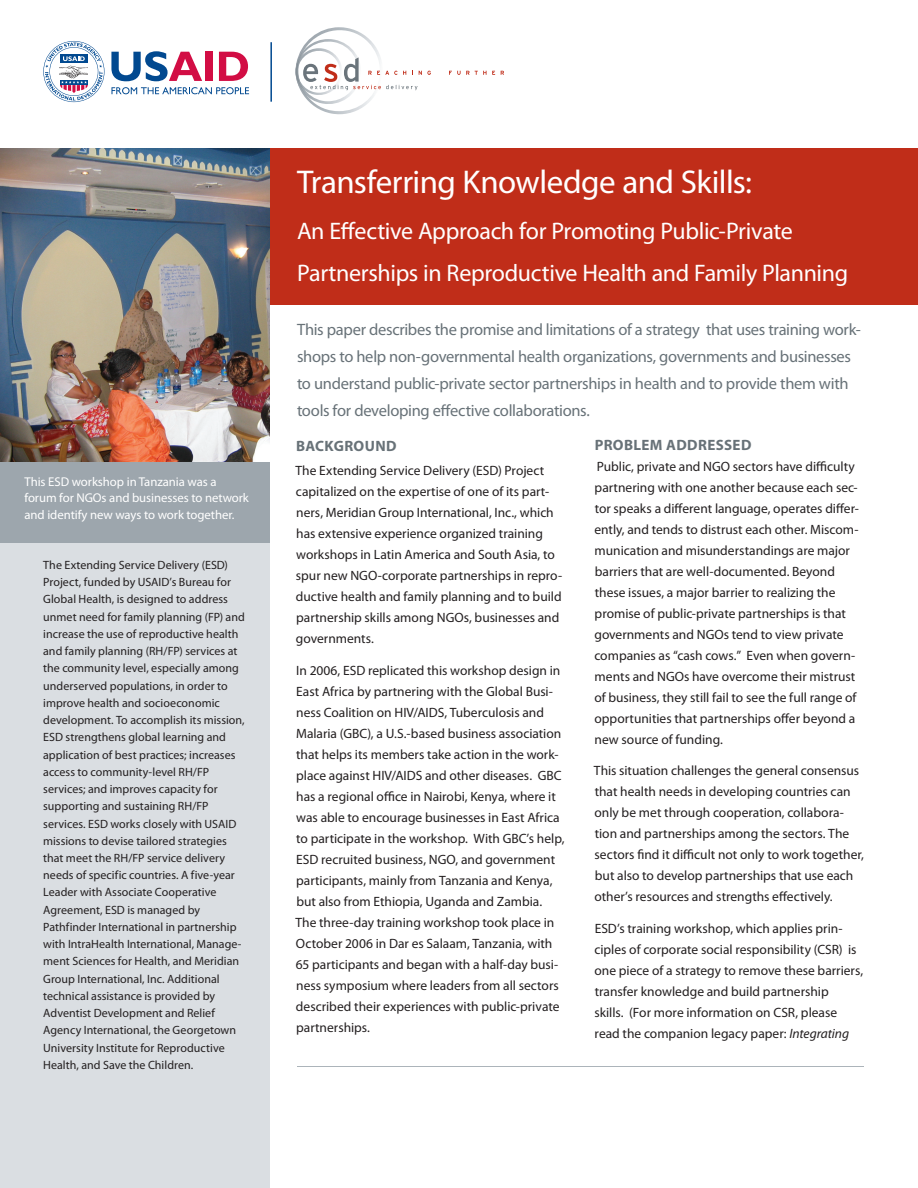
<style>
.page{position:relative;width:918px;height:1188px;background:#fff}
.page>*{position:absolute;margin:0;border:0;box-sizing:border-box;transform-origin:0 0}
.t1{font:33px "Myriad Pro";letter-spacing:-.015em;color:#fff}
.t2{font:24px/42px "Myriad Pro";letter-spacing:-.015em;color:#fff}
.t3{font:16.5px/27px "Myriad Pro";letter-spacing:-.02em;color:#687278}
.t4{font:700 15px "Myriad Pro";letter-spacing:.025em;color:#687278}
.t5{font:13.5px/21px "Myriad Pro";color:#231f20}
.t6{font:12.75px/16.5px "Myriad Pro";letter-spacing:-.005em;color:#fff}
.t7{font:12px/17.2px "Myriad Pro";letter-spacing:.005em;color:#231f20}
.s1{font-style:italic}
</style>
<div class="page">
<div style="left:0;top:148px;width:918px;height:157px;background:#c02d19"></div>
<div style="left:0;top:535px;width:269px;height:653px;background:#dadee2"></div>
<div style="left:0;top:450px;width:269px;height:92px;background:#9da6ad"></div>
<hr style="left:270px;top:42px;width:2px;height:60px;background:#014990">
<svg style="left:449px;top:71px;width:46px;height:4px"></svg>
<svg style="left:501px;top:71px;width:3px;height:4px"></svg>
<svg style="left:295px;top:27px;width:136px;height:88px"></svg>
<svg style="left:111px;top:51px;width:91px;height:30px"></svg>
<div style="left:205px;top:52px;width:8px;height:29px;background:#d20d44"></div>
<svg style="left:219px;top:52px;width:29px;height:29px"></svg>
<svg style="left:111px;top:87px;width:138px;height:7px"></svg>
<svg style="left:43px;top:41px;width:61px;height:61px"></svg>
<hr style="left:297px;top:1066px;width:567px;height:1px;background:#acb4ba">
<img style="left:0;top:148px;width:269px;height:314px">
<p class="t6" style="left:25px;top:473px;width:226px">This ESD workshop in Tanzania was a forum for NGOs and businesses to network and identify new ways to work together.</p>
<p class="t7" style="left:43px;top:556px;width:203px">The Extending Service Delivery (ESD)<br>Project, funded by USAID’s Bureau for Global Health, is designed to address unmet need for family planning (FP) and increase the use of reproductive health and family planning (RH/FP) services at the community level, especially among underserved populations, in order to improve health and socioeconomic development. To accomplish its mission, ESD strengthens global learning and application of best practices; increases access to community-level RH/FP services; and improves capacity for supporting and sustaining RH/FP services. ESD works closely with USAID missions to devise tailored strategies that meet the RH/FP service delivery needs of specific countries. A five-year Leader with Associate Cooperative Agreement, ESD is managed by Pathfinder International in partnership with IntraHealth International, Manage&shy;ment Sciences for Health, and Meridian Group International, Inc. Additional technical assistance is provided by Adventist Development and Relief Agency International, the Georgetown University Institute for Reproductive Health, and Save the Children.</p>
<h1 class="t1" style="left:297px;top:161px;width:457px">Transferring Knowledge and Skills:</h1>
<h2 class="t2" style="left:297px;top:210px;width:553px">An Effective Approach for Promoting Public-Private<br>Partnerships in Reproductive Health and Family Planning</h2>
<p class="t3" style="left:297px;top:316px;width:565px">This paper describes the promise and limitations of a strategy that uses training work&shy;shops to help non-governmental health organizations, governments and businesses to understand public-private sector partnerships in health and to provide them with tools for developing effective collaborations.</p>
<p class="t4" style="left:296px;top:436px;width:102px">BACKGROUND</p>
<p class="t5" style="left:295px;top:460px;width:268px">The Extending Service Delivery (ESD) Project capitalized on the expertise of one of its part&shy;ners, Meridian Group International, Inc., which has extensive experience organized training workshops in Latin America and South Asia, to spur new NGO-corporate partnerships in repro&shy;ductive health and family planning and to build partnership skills among NGOs, businesses and governments.</p>
<p class="t5" style="left:295px;top:659px;width:271px">In 2006, ESD replicated this workshop design in East Africa by partnering with the Global Busi&shy;ness Coalition on HIV/AIDS, Tuberculosis and Malaria (GBC), a U.S.-based business association that helps its members take action in the work&shy;place against HIV/AIDS and other diseases. GBC has a regional office in Nairobi, Kenya, where it was able to encourage businesses in East Africa to participate in the workshop. With GBC’s help, ESD recruited business, NGO, and government participants, mainly from Tanzania and Kenya, but also from Ethiopia, Uganda and Zambia.<br>The three-day training workshop took place in October 2006 in Dar es Salaam, Tanzania, with 65 participants and began with a half-day busi&shy;ness symposium where leaders from all sectors described their experiences with public-private partnerships.</p>
<p class="t4" style="left:595px;top:435px;width:158px">PROBLEM ADDRESSED</p>
<p class="t5" style="left:594px;top:455px;width:266px">Public, private and NGO sectors have difficulty partnering with one another because each sec&shy;tor speaks a different language, operates differ&shy;ently, and tends to distrust each other. Miscom&shy;munication and misunderstandings are major barriers that are well-documented. Beyond these issues, a major barrier to realizing the promise of public-private partnerships is that governments and NGOs tend to view private companies as “cash cows.” Even when govern&shy;ments and NGOs have overcome their mistrust of business, they still fail to see the full range of opportunities that partnerships offer beyond a new source of funding.</p>
<p class="t5" style="left:594px;top:760px;width:272px">This situation challenges the general consensus that health needs in developing countries can only be met through cooperation, collabora&shy;tion and partnerships among the sectors. The sectors find it difficult not only to work together, but also to develop partnerships that use each other’s resources and strengths effectively.</p>
<p class="t5" style="left:594px;top:918px;width:270px">ESD’s training workshop, which applies prin&shy;ciples of corporate social responsibility (CSR) is one piece of a strategy to remove these barriers, transfer knowledge and build partnership<br>skills. (For more information on CSR, please read the companion legacy paper: <span class="s1">Integrating</span></p>
</div>
